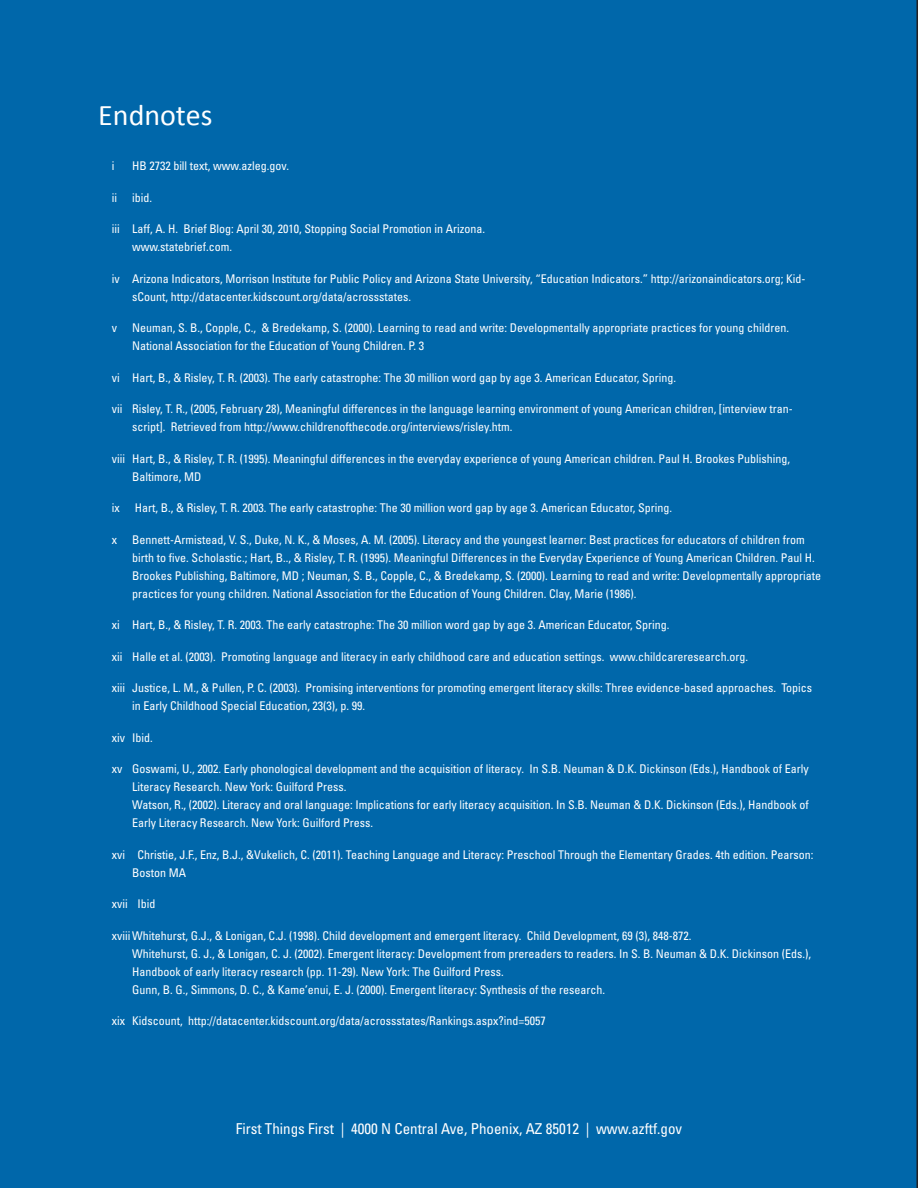
<style>
.page{position:relative;width:918px;height:1188px;background:#0067aa}
.page>*{position:absolute;margin:0;border:0;box-sizing:border-box;transform-origin:0 0}
.t1{font:30px "Calibri";color:#fff}
.t2{font:condensed 15px "Univers LT Std";color:#fff}
.endnote{font:condensed 12px/18px "Univers LT Std";color:#fff}
</style>
<div class="page">
<p class="t1" style="left:98px;top:96px;width:116px">Endnotes</p>
<p class="endnote" style="left:112px;top:157px;width:4px">i</p>
<p class="endnote" style="left:132px;top:157px;width:159px">HB 2732 bill text, www.azleg.gov.</p>
<p class="endnote" style="left:112px;top:188px;width:42px">ii ibid.</p>
<p class="endnote" style="left:132px;top:220px;width:355px;text-indent:-20px">iii Laff, A. H. Brief Blog: April 30, 2010, Stopping Social Promotion in Arizona. www.statebrief.com.</p>
<p class="endnote" style="left:132px;top:269px;width:675px;text-indent:-20px">iv Arizona Indicators, Morrison Institute for Public Policy and Arizona State University, “Education Indicators.” http://arizonaindicators.org; Kid&shy;sCount, http://datacenter.kidscount.org/data/acrossstates.</p>
<p class="endnote" style="left:132px;top:319px;width:659px;text-indent:-20px">v Neuman, S. B., Copple, C., &amp; Bredekamp, S. (2000). Learning to read and write: Developmentally appropriate practices for young children.<br>National Association for the Education of Young Children. P. 3</p>
<p class="endnote" style="left:112px;top:368px;width:566px">vi Hart, B., &amp; Risley, T. R. (2003). The early catastrophe: The 30 million word gap by age 3. American Educator, Spring.</p>
<p class="endnote" style="left:132px;top:400px;width:662px;text-indent:-20px">vii Risley, T. R., (2005, February 28), Meaningful differences in the language learning environment of young American children, [interview tran&shy;script]. Retrieved from http://www.childrenofthecode.org/interviews/risley.htm.</p>
<p class="endnote" style="left:132px;top:449px;width:660px;text-indent:-20px">viii Hart, B., &amp; Risley, T. R. (1995). Meaningful differences in the everyday experience of young American children. Paul H. Brookes Publishing,<br>Baltimore, MD</p>
<p class="endnote" style="left:112px;top:499px;width:562px">ix Hart, B., &amp; Risley, T. R. 2003. The early catastrophe: The 30 million word gap by age 3. American Educator, Spring.</p>
<p class="endnote" style="left:132px;top:530px;width:691px;text-indent:-20px">x Bennett-Armistead, V. S., Duke, N. K., &amp; Moses, A. M. (2005). Literacy and the youngest learner: Best practices for educators of children from birth to five. Scholastic.; Hart, B.., &amp; Risley, T. R. (1995). Meaningful Differences in the Everyday Experience of Young American Children. Paul H.<br>Brookes Publishing, Baltimore, MD ; Neuman, S. B., Copple, C., &amp; Bredekamp, S. (2000). Learning to read and write: Developmentally appropriate practices for young children. National Association for the Education of Young Children. Clay, Marie (1986).</p>
<p class="endnote" style="left:112px;top:616px;width:559px">xi Hart, B., &amp; Risley, T. R. 2003. The early catastrophe: The 30 million word gap by age 3. American Educator, Spring.</p>
<p class="endnote" style="left:112px;top:647px;width:638px">xii Halle et al. (2003). Promoting language and literacy in early childhood care and education settings. www.childcareresearch.org.</p>
<p class="endnote" style="left:132px;top:679px;width:682px;text-indent:-20px">xiii Justice, L. M., &amp; Pullen, P. C. (2003). Promising interventions for promoting emergent literacy skills: Three evidence-based approaches. Topics in Early Childhood Special Education, 23(3), p. 99.</p>
<p class="endnote" style="left:112px;top:728px;width:42px">xiv Ibid.</p>
<p class="endnote" style="left:132px;top:760px;width:678px;text-indent:-20px">xv Goswami, U., 2002. Early phonological development and the acquisition of literacy. In S.B. Neuman &amp; D.K. Dickinson (Eds.), Handbook of Early Literacy Research. New York: Guilford Press.<br>Watson, R., (2002). Literacy and oral language: Implications for early literacy acquisition. In S.B. Neuman &amp; D.K. Dickinson (Eds.), Handbook of Early Literacy Research. New York: Guilford Press.</p>
<p class="endnote" style="left:132px;top:845px;width:683px;text-indent:-20px">xvi Christie, J.F., Enz, B.J., &amp;Vukelich, C. (2011). Teaching Language and Literacy: Preschool Through the Elementary Grades. 4th edition. Pearson:<br>Boston MA</p>
<p class="endnote" style="left:112px;top:895px;width:45px">xvii Ibid</p>
<p class="endnote" style="left:132px;top:926px;width:681px;text-indent:-20px">xviiiWhitehurst, G.J., &amp; Lonigan, C.J. (1998). Child development and emergent literacy. Child Development, 69 (3), 848-872.<br>Whitehurst, G. J., &amp; Lonigan, C. J. (2002). Emergent literacy: Development from prereaders to readers. In S. B. Neuman &amp; D.K. Dickinson (Eds.), Handbook of early literacy research (pp. 11-29). New York: The Guilford Press.<br>Gunn, B. G., Simmons, D. C., &amp; Kame’enui, E. J. (2000). Emergent literacy: Synthesis of the research.</p>
<p class="endnote" style="left:112px;top:1012px;width:435px">xix Kidscount, http://datacenter.kidscount.org/data/acrossstates/Rankings.aspx?ind=5057</p>
<p class="t2" style="left:236px;top:1119px;width:448px">First Things First | 4000 N Central Ave, Phoenix, AZ 85012 | www.azftf.gov</p>
</div>
